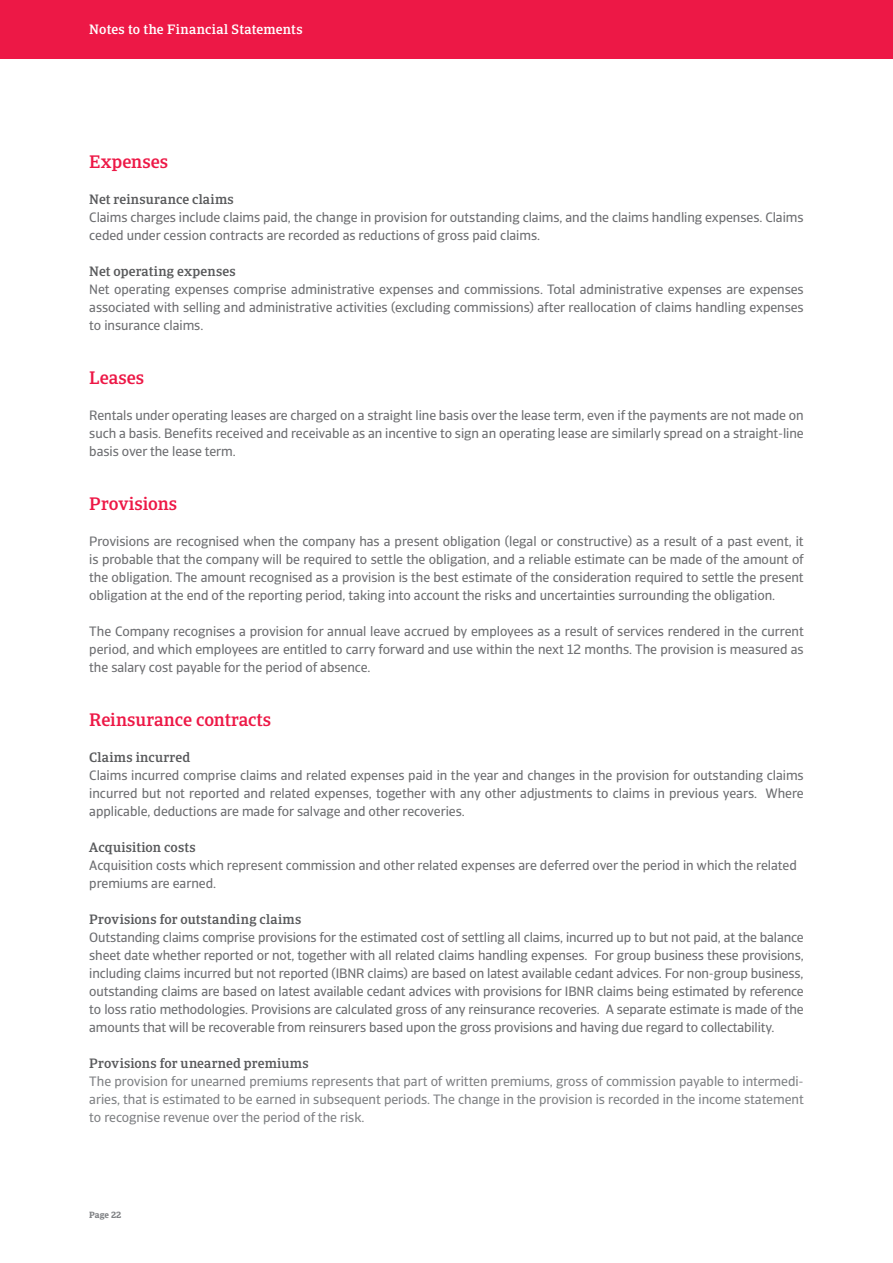
<style>
.page{position:relative;width:893px;height:1263px;background:#fff}
.page>*{position:absolute;margin:0;border:0;box-sizing:border-box;transform-origin:0 0}
.t1{font:500 18px "Catalana";color:#ed1846}
.t2{font:13.5px/18px "Catalana Sans";letter-spacing:-.005em;color:#6d6e71;text-align:justify}
.t3{font:13.5px/18px "Catalana Sans";letter-spacing:-.005em;color:#808285;text-align:justify}
.t4{font:500 13.5px "Catalana";letter-spacing:.015em;color:#58595b}
.t5{font:500 13.5px "Catalana";letter-spacing:.015em;color:#fff}
.t6{font:700 9px "Catalana";letter-spacing:-.005em;color:#808285}
</style>
<div class="page">
<div style="left:0;top:0;width:893px;height:59px;background:#ed1846"></div>
<p class="t5" style="left:89px;top:22px;width:215px">Notes to the Financial Statements</p>
<h1 class="t1" style="left:89px;top:151px;width:80px">Expenses</h1>
<p class="t4" style="left:89px;top:191px;width:146px">Net reinsurance claims</p>
<p class="t2" style="left:89px;top:208px;width:716px">Claims charges include claims paid, the change in provision for outstanding claims, and the claims handling expenses. Claims ceded under cession contracts are recorded as reductions of gross paid claims.</p>
<p class="t4" style="left:89px;top:263px;width:148px">Net operating expenses</p>
<p class="t2" style="left:89px;top:280px;width:716px">Net operating expenses comprise administrative expenses and commissions. Total administrative expenses are expenses associated with selling and administrative activities (excluding commissions) after reallocation of claims handling expenses to insurance claims.</p>
<h1 class="t1" style="left:89px;top:367px;width:56px">Leases</h1>
<p class="t2" style="left:89px;top:406px;width:716px">Rentals under operating leases are charged on a straight line basis over the lease term, even if the payments are not made on such a basis. Benefits received and receivable as an incentive to sign an operating lease are similarly spread on a straight-line basis over the lease term.</p>
<h1 class="t1" style="left:89px;top:493px;width:89px">Provisions</h1>
<p class="t2" style="left:89px;top:532px;width:716px">Provisions are recognised when the company has a present obligation (legal or constructive) as a result of a past event, it is probable that the company will be required to settle the obligation, and a reliable estimate can be made of the amount of the obligation. The amount recognised as a provision is the best estimate of the consideration required to settle the present obligation at the end of the reporting period, taking into account the risks and uncertainties surrounding the obligation.</p>
<p class="t2" style="left:89px;top:622px;width:716px">The Company recognises a provision for annual leave accrued by employees as a result of services rendered in the current period, and which employees are entitled to carry forward and use within the next 12 months. The provision is measured as the salary cost payable for the period of absence.</p>
<h1 class="t1" style="left:89px;top:709px;width:183px">Reinsurance contracts</h1>
<p class="t4" style="left:89px;top:749px;width:103px">Claims incurred</p>
<p class="t2" style="left:89px;top:766px;width:716px">Claims incurred comprise claims and related expenses paid in the year and changes in the provision for outstanding claims incurred but not reported and related expenses, together with any other adjustments to claims in previous years. Where applicable, deductions are made for salvage and other recoveries.</p>
<p class="t4" style="left:89px;top:839px;width:108px">Acquisition costs</p>
<p class="t2" style="left:89px;top:856px;width:709px">Acquisition costs which represent commission and other related expenses are deferred over the period in which the related premiums are earned.</p>
<p class="t4" style="left:89px;top:911px;width:214px">Provisions for outstanding claims</p>
<p class="t2" style="left:89px;top:928px;width:716px">Outstanding claims comprise provisions for the estimated cost of settling all claims, incurred up to but not paid, at the balance sheet date whether reported or not, together with all related claims handling expenses. For group business these provisions, including claims incurred but not reported (IBNR claims) are based on latest available cedant advices. For non-group business, outstanding claims are based on latest available cedant advices with provisions for IBNR claims being estimated by reference to loss ratio methodologies. Provisions are calculated gross of any reinsurance recoveries. A separate estimate is made of the amounts that will be recoverable from reinsurers based upon the gross provisions and having due regard to collectability.</p>
<p class="t4" style="left:89px;top:1055px;width:221px">Provisions for unearned premiums</p>
<p class="t3" style="left:89px;top:1072px;width:716px">The provision for unearned premiums represents that part of written premiums, gross of commission payable to intermedi&shy;aries, that is estimated to be earned in subsequent periods. The change in the provision is recorded in the income statement to recognise revenue over the period of the risk.</p>
<p class="t6" style="left:89px;top:1209px;width:34px">Page 22</p>
</div>
